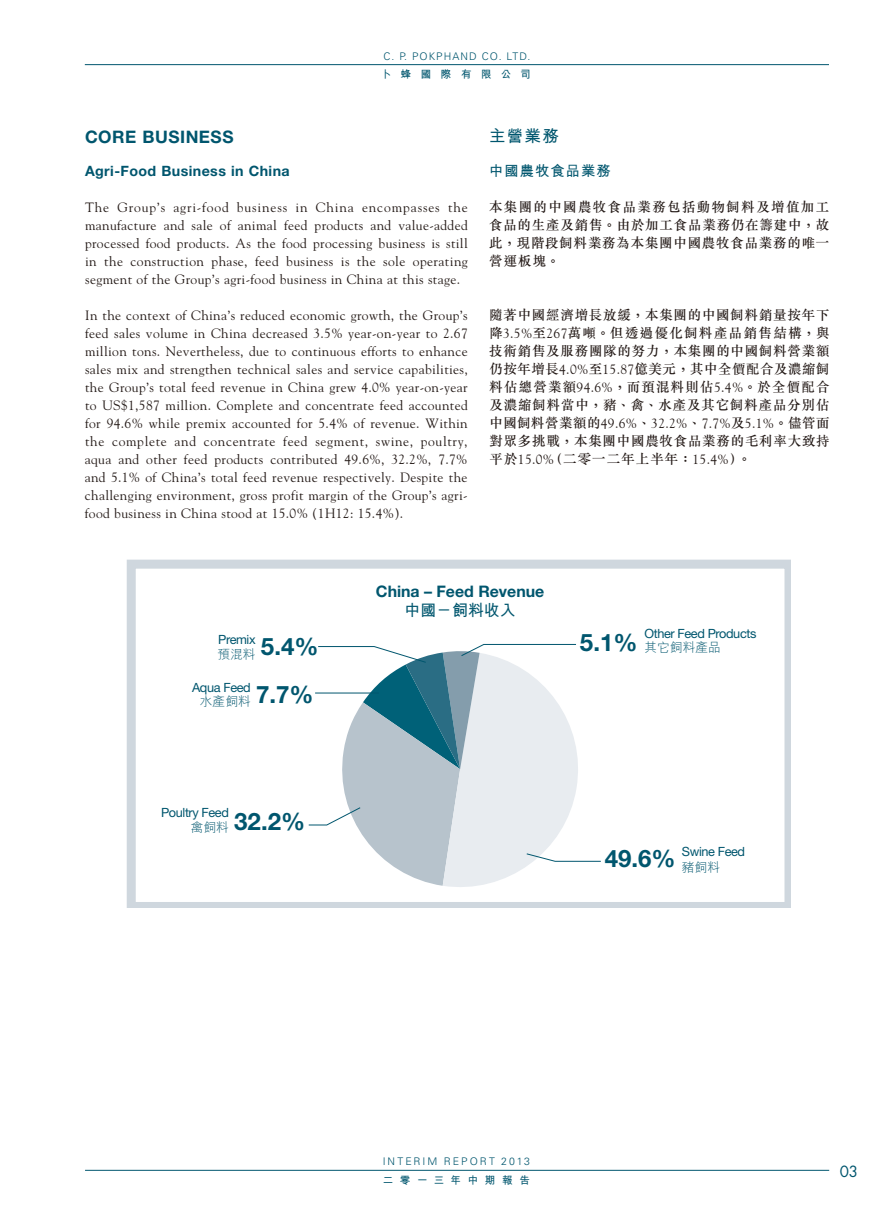
<style>
.page{position:relative;width:893px;height:1212px;background:#fff}
.page>*{position:absolute;margin:0;border:0;box-sizing:border-box;transform-origin:0 0}
.t1{font:700 24px "Helvetica Neue LT Std";color:#00566e}
.t2{font:700 17.25px "Helvetica Neue LT Std";letter-spacing:.03em;color:#00566e}
.t3{font:700 16.5px "M Hei HK";color:#00566e}
.t4{font:700 15.9px "Helvetica Neue LT Std";color:#00566e}
.t5{font:700 15.9px "M Hei HK";color:#00566e}
.t6{font:15px "Futura Std";color:#00566e}
.t7{font:700 14.25px "Helvetica Neue LT Std";letter-spacing:.03em;color:#00566e}
.t8{font:700 14.25px "M Hei HK";letter-spacing:.08em;color:#00566e}
.t9{font:13.5px/18px "Goudy Std";letter-spacing:.025em;color:#231916;text-align:justify}
.t10{font:500 13.5px/18px "M Sung HK";letter-spacing:.06em;color:#231916;text-align:justify}
.t11{font:12.75px "Helvetica Neue LT Std";letter-spacing:-.03em;color:#00566e}
.t12{font:300 12.75px "M Hei HK";color:#00566e}
.t13{font:300 10.5px "Univers LT Std";letter-spacing:.19em;color:#00566e}
.t14{font:700 10.5px "M Hei HK";letter-spacing:.65em;color:#00566e}
.t15{font:700 10.5px "M Hei HK";letter-spacing:.905em;color:#00566e}
.s1{font-family:"Goudy Std";font-weight:400}
.s2{font-family:"M Sung HK";font-weight:500}
.s3{font-family:"Helvetica Neue LT Std";font-weight:700;font-size:24px}
</style>
<div class="page">
<hr style="left:85px;top:1170px;width:744px;height:1px;background:#00566e">
<hr style="left:85px;top:64px;width:744px;height:1px;background:#00566e">
<svg style="left:127px;top:560px;width:663px;height:348px"></svg>
<p class="t13" style="left:383px;top:50px;width:149px">C. P. PO KPHAN D CO. LTD.</p>
<p class="t15" style="left:381px;top:67px;width:151px">卜蜂國際有限公司</p>
<p class="t2" style="left:85px;top:126px;width:150px">CORE BUSINESS</p>
<p class="t7" style="left:85px;top:162px;width:206px">Agri-Food Business in China</p>
<p class="t9" style="left:85px;top:198px;width:384px">The Group’s agri-food business in China encompasses the manufacture and sale of animal feed products and value-added processed food products. As the food processing business is still in the construction phase, feed business is the sole operating segment of the Group’s agri-food business in China at this stage.</p>
<p class="t9" style="left:85px;top:306px;width:384px">In the context of China’s reduced economic growth, the Group’s feed sales volume in China decreased 3.5% year-on-year to 2.67 million tons. Nevertheless, due to continuous efforts to enhance sales mix and strengthen technical sales and service capabilities, the Group’s total feed revenue in China grew 4.0% year-on-year to US$1,587 million. Complete and concentrate feed accounted for 94.6% while premix accounted for 5.4% of revenue. Within the complete and concentrate feed segment, swine, poultry, aqua and other feed products contributed 49.6%, 32.2%, 7.7% and 5.1% of China’s total feed revenue respectively. Despite the challenging environment, gross profit margin of the Group’s agri&shy;food business in China stood at 15.0% (1H12: 15.4%).</p>
<p class="t3" style="left:489px;top:124px;width:71px">主營業務</p>
<p class="t8" style="left:489px;top:161px;width:123px">中國農牧食品業務</p>
<p class="t10" style="left:489px;top:197px;width:342px">本集團的中國農牧食品業務包括動物飼料及增值加工食品的生產及銷售。由於加工食品業務仍在籌建中，故此，現階段飼料業務為本集團中國農牧食品業務的唯一營運板塊。</p>
<p class="t10" style="left:489px;top:305px;width:342px">隨著中國經濟增長放緩，本集團的中國飼料銷量按年下降<span class="s1">3.5%</span>至<span class="s1">267</span>萬噸。但透過優化飼料產品銷售結構，與技術銷售及服務團隊的努力，本集團的中國飼料營業額仍按年增長<span class="s1">4.0%</span>至<span class="s1">15.87</span>億美元，其中全價配合及濃縮飼料佔總營業額<span class="s1">94.6%</span>，而預混料則佔<span class="s1">5.4%</span>。於全價配合及濃縮飼料當中，豬、禽、水產及其它飼料產品分別佔</p>
<p class="t9" style="left:489px;top:414px;width:342px"><span class="s2">中國飼料營業額的</span>49.6%<span class="s2">、</span>32.2%<span class="s2">、</span>7.7%<span class="s2">及</span>5.1%<span class="s2">。儘管面</span></p>
<p class="t10" style="left:489px;top:431px;width:342px">對眾多挑戰，本集團中國農牧食品業務的毛利率大致持平於<span class="s1">15.0%</span>（二零一二年上半年：<span class="s1">15.4%</span>）。</p>
<p class="t11" style="left:218px;top:632px;width:39px">Premix</p>
<h1 class="t1" style="left:217px;top:632px;width:102px"><sub>預混料</sub> 5.4%</h1>
<p class="t11" style="left:192px;top:680px;width:60px">Aqua Feed</p>
<p class="t12" style="left:200px;top:693px;width:115px">水產飼料 <sup>7.7%</sup></p>
<p class="t11" style="left:161px;top:805px;width:69px">Poultry Feed</p>
<h1 class="t1" style="left:191px;top:807px;width:116px"><sub>禽飼料</sub> 32.2%</h1>
<p class="t4" style="left:376px;top:581px;width:170px">China – Feed Revenue</p>
<p class="t5" style="left:404px;top:598px;width:113px">中國－飼料收入</p>
<p class="t11" style="left:644px;top:626px;width:113px">Other Feed Products</p>
<p class="t12" style="left:580px;top:638px;width:142px"><span class="s3">5.1%</span> 其它飼料產品</p>
<p class="t11" style="left:682px;top:844px;width:65px">Swine Feed</p>
<h1 class="t1" style="left:605px;top:844px;width:117px">49.6% <sub>豬飼料</sub></h1>
<p class="t13" style="left:383px;top:1155px;width:149px">INTERIM REPORT 2013</p>
<p class="t14" style="left:383px;top:1172px;width:149px">二零一三年中期報告</p>
<p class="t6" style="left:840px;top:1162px;width:20px">03</p>
</div>
